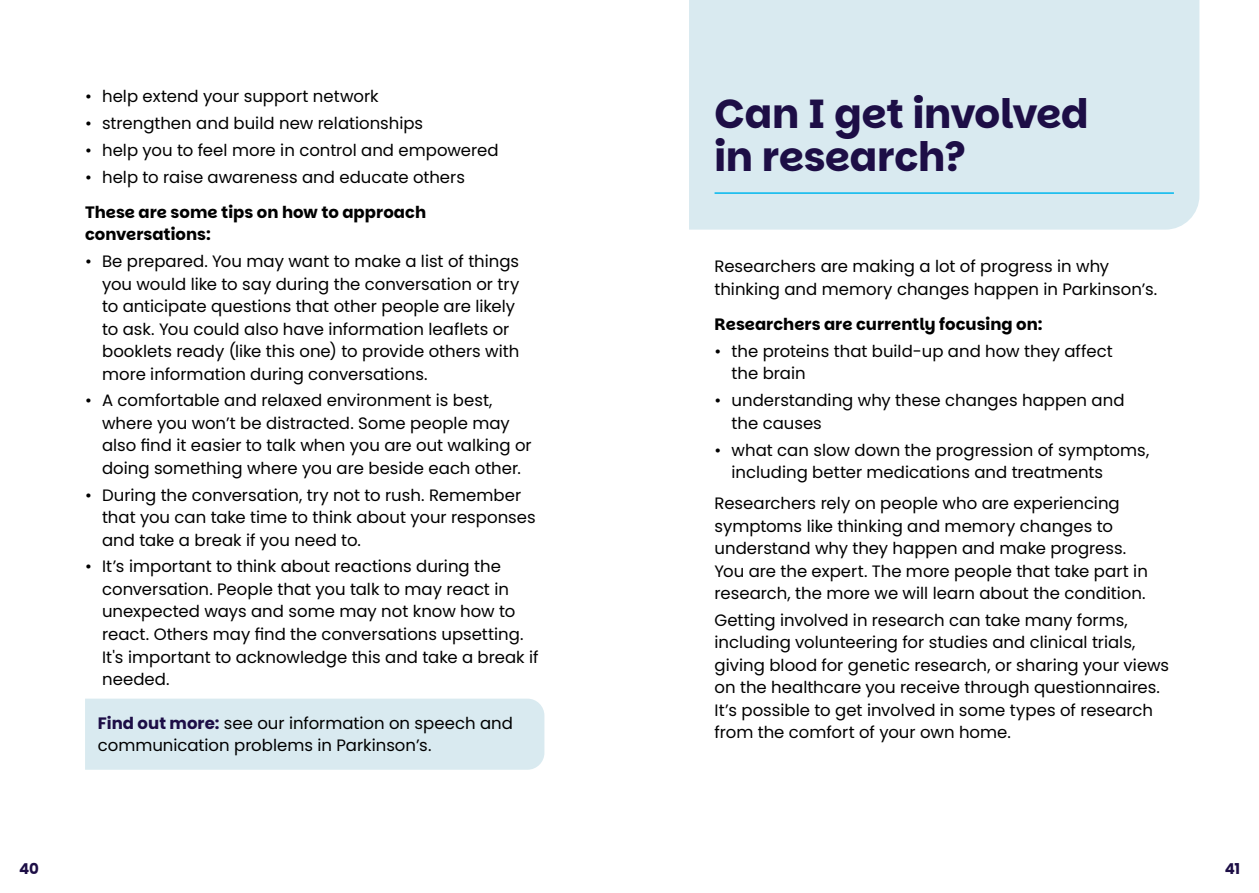
<style>
.page{position:relative;width:1259px;height:893px;background:#fff}
.page>*{position:absolute;margin:0;border:0;box-sizing:border-box;transform-origin:0 0}
.t1{font:700 40.5px/43.5px "Parkinsans";letter-spacing:-.01em;color:#1d0e46}
.t2{font:16.5px/22.5px "Poppins";color:#000}
.t3{font:700 16.5px/22.5px "Parkinsans";color:#000}
.t4{font:700 15px "Poppins";color:#1d0e46}
.s1{font-weight:700;color:#1d0e46}
</style>
<div class="page">
<div style="left:85px;top:699px;width:459px;height:71px;background:#d9eaf0"></div>
<div style="left:689px;top:0;width:510px;height:230px;background:#d9eaf0"></div>
<hr style="left:714px;top:192px;width:460px;height:2px;background:#00b8ee">
<p class="t2" style="left:85px;top:85px;width:295px">• help extend your support network</p>
<p class="t2" style="left:85px;top:112px;width:340px">• strengthen and build new relationships</p>
<p class="t2" style="left:85px;top:139px;width:415px">• help you to feel more in control and empowered</p>
<p class="t2" style="left:85px;top:166px;width:381px">• help to raise awareness and educate others</p>
<p class="t3" style="left:85px;top:201px;width:343px">These are some tips on how to approach conversations:</p>
<p class="t2" style="left:102px;top:250px;width:419px;text-indent:-17px">• Be prepared. You may want to make a list of things you would like to say during the conversation or try to anticipate questions that other people are likely to ask. You could also have information leaflets or booklets ready (like this one) to provide others with more information during conversations.</p>
<p class="t2" style="left:102px;top:389px;width:431px;text-indent:-17px">• A comfortable and relaxed environment is best, where you won’t be distracted. Some people may also find it easier to talk when you are out walking or doing something where you are beside each other.</p>
<p class="t2" style="left:102px;top:484px;width:435px;text-indent:-17px">• During the conversation, try not to rush. Remember that you can take time to think about your responses and take a break if you need to.</p>
<p class="t2" style="left:102px;top:555px;width:438px;text-indent:-17px">• It’s important to think about reactions during the conversation. People that you talk to may react in unexpected ways and some may not know how to react. Others may find the conversations upsetting.<br>It's important to acknowledge this and take a break if needed.</p>
<p class="t2" style="left:98px;top:712px;width:417px"><span class="s1">Find out more:</span> see our information on speech and communication problems in Parkinson’s.</p>
<h1 class="t1" style="left:714px;top:92px;width:375px">Can I get involved in research?</h1>
<p class="t2" style="left:714px;top:256px;width:444px">Researchers are making a lot of progress in why thinking and memory changes happen in Parkinson’s.</p>
<p class="t3" style="left:714px;top:313px;width:329px">Researchers are currently focusing on:</p>
<p class="t2" style="left:731px;top:340px;width:383px;text-indent:-17px">• the proteins that build-up and how they affect the brain</p>
<p class="t2" style="left:731px;top:389px;width:394px;text-indent:-17px">• understanding why these changes happen and the causes</p>
<p class="t2" style="left:731px;top:439px;width:419px;text-indent:-17px">• what can slow down the progression of symptoms, including better medications and treatments</p>
<p class="t2" style="left:714px;top:492px;width:435px">Researchers rely on people who are experiencing symptoms like thinking and memory changes to understand why they happen and make progress.<br>You are the expert. The more people that take part in research, the more we will learn about the condition.</p>
<p class="t2" style="left:714px;top:609px;width:456px">Getting involved in research can take many forms, including volunteering for studies and clinical trials, giving blood for genetic research, or sharing your views on the healthcare you receive through questionnaires.<br>It’s possible to get involved in some types of research from the comfort of your own home.</p>
<p class="t4" style="left:19px;top:860px;width:21px">40</p>
<p class="t4" style="left:1224px;top:860px;width:17px">41</p>
</div>
